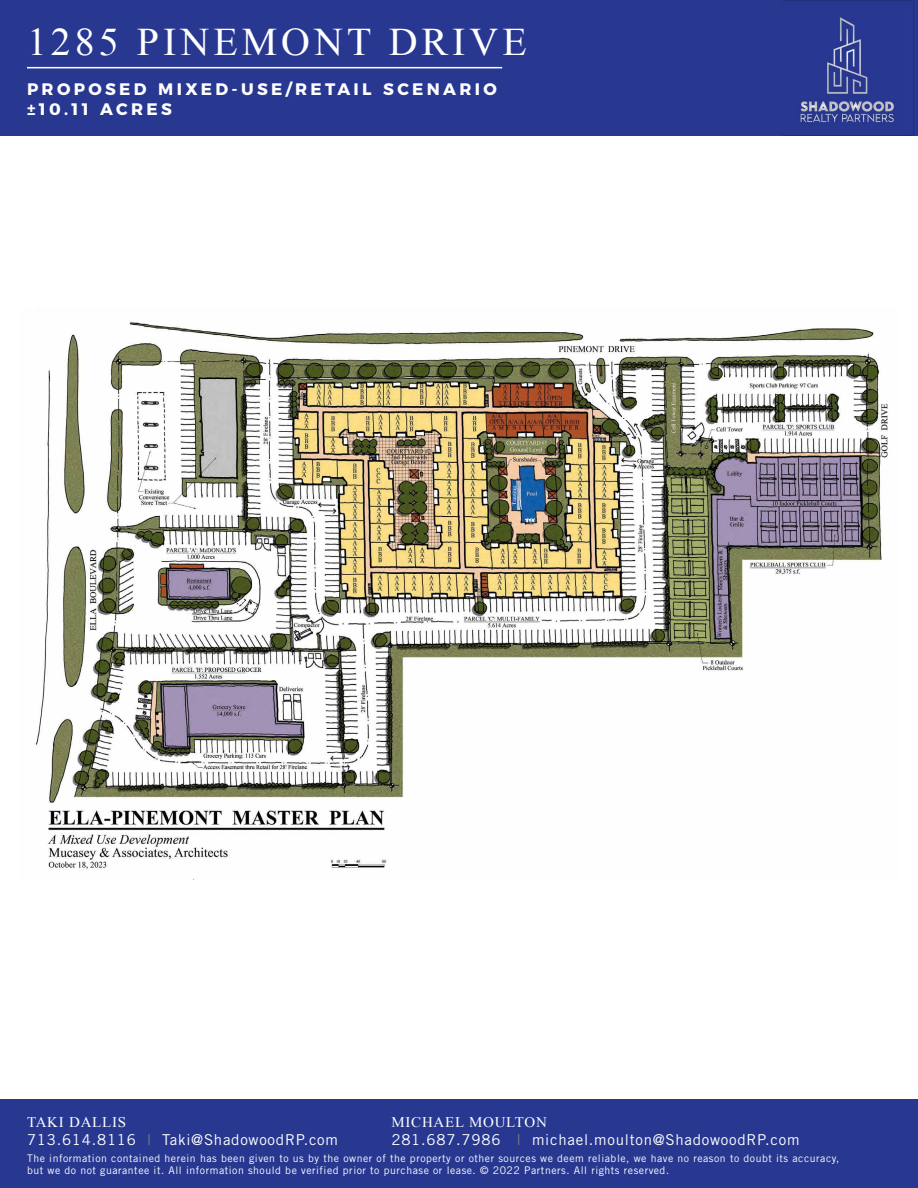
<style>
.page{position:relative;width:918px;height:1188px;background:#fff}
.page>*{position:absolute;margin:0;border:0;box-sizing:border-box;transform-origin:0 0}
.t1{font:40.05px "Mongolian Baiti";letter-spacing:.1em;color:#fff}
.t2{font:700 16.65px/20px "Montserrat";letter-spacing:.2em;color:#fff}
.t3{font:15px "Trade Gothic LT Std";letter-spacing:.05em;color:#fff}
.t4{font:15px "Mongolian Baiti";letter-spacing:.05em;color:#fff}
.t5{font:10.5px/12.6px "Trade Gothic LT Std";letter-spacing:.05em;color:#fff}
.s1{color:#808080}
</style>
<div class="page">
<img style="left:34px;top:321px;width:854px;height:559px">
<img style="left:205px;top:666px;width:49px;height:6px">
<div style="left:0;top:0;width:918px;height:135px;background:#283891"></div>
<div style="left:0;top:1099px;width:918px;height:89px;background:#283891"></div>
<img style="left:782px;top:0;width:132px;height:135px">
<hr style="left:27px;top:67px;width:475px;height:1px;background:#fff">
<h1 class="t1" style="left:27px;top:20px;width:501px">1285 PINEMONT DRIVE</h1>
<h2 class="t2" style="left:27px;top:77px;width:471px">PROPOSED MIXED-USE/RETAIL SCENARIO ±10.11 ACRES</h2>
<h3 class="t4" style="left:392px;top:1114px;width:157px">MICHAEL MOULTON</h3>
<h3 class="t3" style="left:391px;top:1130px;width:410px">281.687.7986 <span class="s1">|</span> michael.moulton@ShadowoodRP.com</h3>
<p class="t5" style="left:27px;top:1152px;width:814px">The information contained herein has been given to us by the owner of the property or other sources we deem reliable, we have no reason to doubt its accuracy, but we do not guarantee it. All information should be verified prior to purchase or lease. © 2022 Partners. All rights reserved.</p>
<h3 class="t4" style="left:27px;top:1114px;width:101px">TAKI DALLIS</h3>
<h3 class="t3" style="left:27px;top:1130px;width:313px">713.614.8116 <span class="s1">|</span> Taki@ShadowoodRP.com</h3>
</div>
